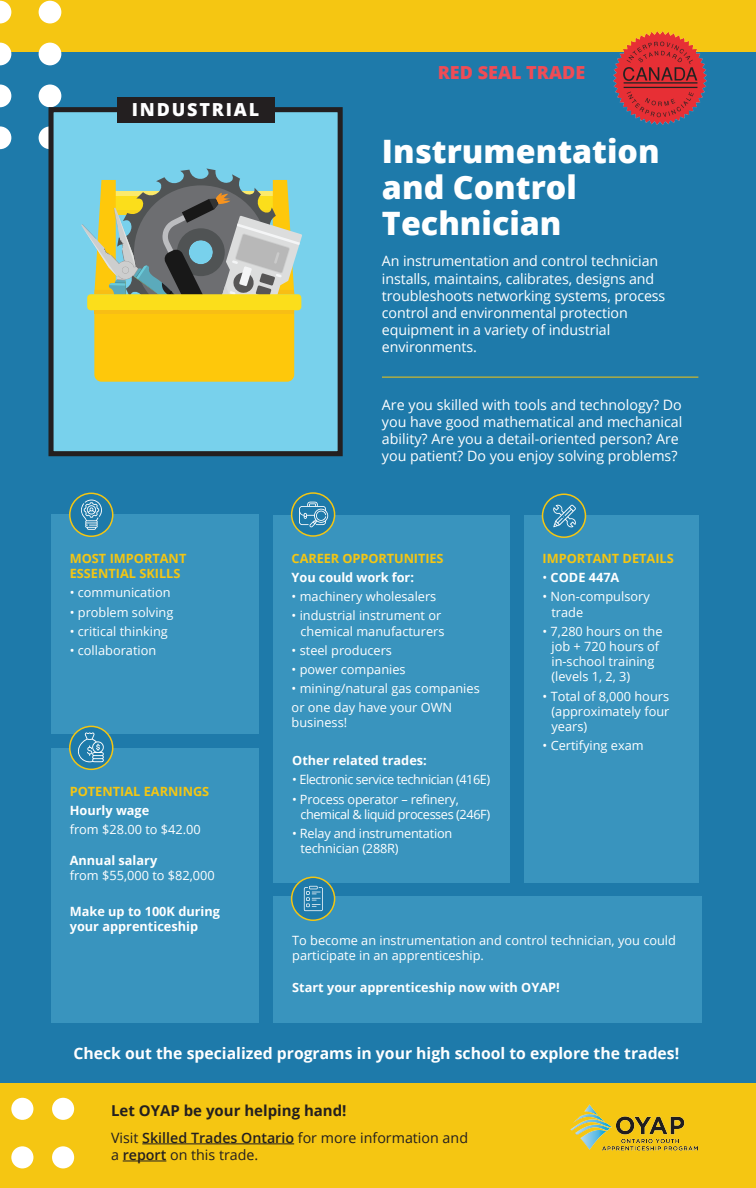
<style>
.page{position:relative;width:756px;height:1188px;background:#1e7aaa}
.page>*{position:absolute;margin:0;border:0;box-sizing:border-box;transform-origin:0 0}
.t1{font:800 32.25px/36px "Open Sans";color:#fff}
.t2{font:800 18px "Open Sans";color:#ef4c56}
.t3{font:800 18px "Open Sans";letter-spacing:.1em;color:#fff}
.t4{font:700 15.75px "Open Sans";color:#fff}
.t5{font:700 15px "Open Sans";color:#231f20}
.t6{font:14.25px/17.1px "Open Sans";letter-spacing:-.01em;color:#fff}
.t7{font:14.25px/17.1px "Open Sans";color:#231f20}
.t8{font:12.75px/15.3px "Open Sans";color:#fff}
.t9{font:700 12.75px/15.3px "Open Sans";color:#fff}
.t10{font:12.75px/15.3px "Open Sans";letter-spacing:-.035em;color:#fff}
.t11{font:700 12.75px/15.3px "Open Sans";color:#f5c612}
.s1{font-weight:400}
.s2{font-weight:600}
</style>
<div class="page">
<div style="left:0;top:0;width:756px;height:52px;background:#f5c612"></div>
<div style="left:0;top:1083px;width:756px;height:105px;background:#f5c612"></div>
<div style="left:11px;top:1146px;width:22px;height:22px;background:#fff;border-radius:50%"></div>
<div style="left:11px;top:1098px;width:22px;height:22px;background:#fff;border-radius:50%"></div>
<div style="left:52px;top:1146px;width:22px;height:22px;background:#fff;border-radius:50%"></div>
<div style="left:52px;top:1098px;width:22px;height:22px;background:#fff;border-radius:50%"></div>
<hr style="left:382px;top:377px;width:316px;height:1px;background:#f5c612">
<div style="left:51px;top:515px;width:207px;height:219px;background:#3994be"></div>
<div style="left:51px;top:748px;width:207px;height:275px;background:#3994be"></div>
<div style="left:273px;top:896px;width:429px;height:127px;background:#3994be"></div>
<div style="left:273px;top:515px;width:236px;height:368px;background:#3994be"></div>
<div style="left:524px;top:515px;width:175px;height:368px;background:#3994be"></div>
<img style="left:613px;top:32px;width:93px;height:93px">
<img style="left:570px;top:1104px;width:127px;height:46px">
<hr style="left:142px;top:1144px;width:152px;height:1px;background:#231f20">
<hr style="left:123px;top:1161px;width:43px;height:1px;background:#231f20">
<svg style="left:70px;top:726px;width:43px;height:43px"></svg>
<div style="left:69px;top:726px;width:44px;height:44px;border:2px solid #f5c612;border-radius:50%"></div>
<svg style="left:78px;top:733px;width:26px;height:29px"></svg>
<svg style="left:292px;top:493px;width:43px;height:43px"></svg>
<div style="left:291px;top:492px;width:44px;height:45px;border:2px solid #f5c612;border-radius:50%"></div>
<svg style="left:299px;top:502px;width:29px;height:26px"></svg>
<div style="left:70px;top:493px;width:43px;height:43px;background:#1e7aaa;border-radius:50%"></div>
<div style="left:69px;top:493px;width:44px;height:44px;border:2px solid #f5c612;border-radius:50%"></div>
<svg style="left:81px;top:500px;width:21px;height:30px"></svg>
<div style="left:543px;top:494px;width:42px;height:43px;background:#1e7aaa;border-radius:50%"></div>
<div style="left:542px;top:494px;width:44px;height:44px;border:2px solid #f5c612;border-radius:50%"></div>
<svg style="left:553px;top:505px;width:23px;height:22px"></svg>
<div style="left:292px;top:877px;width:43px;height:43px;background:#1e7aaa;border-radius:50%"></div>
<div style="left:291px;top:877px;width:44px;height:44px;border:2px solid #f5c612;border-radius:50%"></div>
<svg style="left:304px;top:886px;width:19px;height:25px"></svg>
<svg style="left:0;top:1px;width:11px;height:22px"></svg>
<div style="left:39px;top:1px;width:22px;height:22px;background:#fff;border-radius:50%"></div>
<svg style="left:0;top:43px;width:11px;height:22px"></svg>
<div style="left:39px;top:43px;width:22px;height:22px;background:#fff;border-radius:50%"></div>
<svg style="left:0;top:85px;width:11px;height:22px"></svg>
<div style="left:39px;top:85px;width:22px;height:22px;background:#fff;border-radius:50%"></div>
<svg style="left:0;top:126px;width:11px;height:23px"></svg>
<div style="left:39px;top:126px;width:22px;height:23px;background:#fff;border-radius:50%"></div>
<div style="left:48px;top:107px;width:295px;height:349px;background:#78d1ec;border:5px solid #231f20"></div>
<div style="left:117px;top:97px;width:157px;height:25px;background:#231f20"></div>
<svg style="left:81px;top:168px;width:221px;height:214px"></svg>
<hr style="left:94px;top:310px;width:200px;height:4px;background:#f8be14">
<div style="left:168px;top:319px;width:52px;height:52px;background:#fec80b;border-radius:50%"></div>
<h2 class="t3" style="left:132px;top:96px;width:129px">INDUSTRIAL</h2>
<h2 class="t2" style="left:438px;top:58px;width:149px">RED SEAL TRADE</h2>
<h1 class="t1" style="left:382px;top:131px;width:279px">Instrumentation and Control<br>Technician</h1>
<p class="t6" style="left:382px;top:252px;width:285px">An instrumentation and control technician installs, maintains, calibrates, designs and troubleshoots networking systems, process control and environmental protection equipment in a variety of industrial environments.</p>
<p class="t6" style="left:382px;top:396px;width:302px">Are you skilled with tools and technology? Do you have good mathematical and mechanical ability? Are you a detail-oriented person? Are you patient? Do you enjoy solving problems?</p>
<p class="t11" style="left:70px;top:551px;width:118px">MOST IMPORTANT<br>ESSENTIAL SKILLS</p>
<p class="t8" style="left:70px;top:585px;width:102px">• communication</p>
<p class="t8" style="left:70px;top:604px;width:105px">• problem solving</p>
<p class="t8" style="left:70px;top:623px;width:100px">• critical thinking</p>
<p class="t8" style="left:70px;top:642px;width:88px">• collaboration</p>
<p class="t11" style="left:70px;top:784px;width:141px">POTENTIAL EARNINGS</p>
<p class="t9" style="left:70px;top:803px;width:81px">Hourly wage</p>
<p class="t8" style="left:70px;top:822px;width:132px">from $28.00 to $42.00</p>
<p class="t9" style="left:70px;top:852px;width:89px">Annual salary</p>
<p class="t8" style="left:70px;top:868px;width:146px">from $55,000 to $82,000</p>
<p class="t9" style="left:70px;top:903px;width:152px">Make up to 100K during your apprenticeship</p>
<p class="t11" style="left:292px;top:551px;width:153px">CAREER OPPORTUNITIES</p>
<p class="t9" style="left:292px;top:570px;width:124px">You could work for:</p>
<p class="t8" style="left:292px;top:589px;width:146px">• machinery wholesalers</p>
<p class="t8" style="left:292px;top:608px;width:154px;text-align:right">• industrial instrument or chemical manufacturers</p>
<p class="t8" style="left:292px;top:642px;width:102px">• steel producers</p>
<p class="t8" style="left:292px;top:661px;width:116px">• power companies</p>
<p class="t8" style="left:292px;top:678px;width:190px;line-height:19px">• mining/natural gas companies or one day have your OWN</p>
<p class="t8" style="left:292px;top:714px;width:57px">business!</p>
<p class="t9" style="left:292px;top:753px;width:136px">Other related trades:</p>
<p class="t10" style="left:292px;top:772px;width:200px">• Electronic service technician (416E)</p>
<p class="t10" style="left:300px;top:791px;width:191px;text-indent:-8px">• Process operator – refinery, chemical &amp; liquid processes (246F)</p>
<p class="t8" style="left:300px;top:825px;width:153px;text-indent:-8px">• Relay and instrumentation technician (288R)</p>
<p class="t11" style="left:543px;top:551px;width:133px">IMPORTANT DETAILS</p>
<p class="t9" style="left:543px;top:570px;width:78px"><span class="s1">•</span> CODE 447A</p>
<p class="t8" style="left:551px;top:589px;width:100px;text-indent:-9px">• Non-compulsory trade</p>
<p class="t8" style="left:551px;top:623px;width:113px;text-indent:-9px">• 7,280 hours on the job + 720 hours of in-school training (levels 1, 2, 3)</p>
<p class="t8" style="left:552px;top:688px;width:119px;text-align:justify;text-indent:-9px">• Total of 8,000 hours (approximately four years)</p>
<p class="t8" style="left:543px;top:738px;width:103px">• Certifying exam</p>
<p class="t8" style="left:292px;top:932px;width:385px">To become an instrumentation and control technician, you could participate in an apprenticeship.</p>
<p class="t9" style="left:292px;top:980px;width:269px">Start your apprenticeship now with OYAP!</p>
<p class="t4" style="left:73px;top:1042px;width:607px">Check out the specialized programs in your high school to explore the trades!</p>
<p class="t5" style="left:111px;top:1100px;width:237px">Let OYAP be your helping hand!</p>
<p class="t7" style="left:111px;top:1129px;width:358px">Visit <span class="s2">Skilled Trades Ontario</span> for more information and a <span class="s2">report</span> on this trade.</p>
</div>
